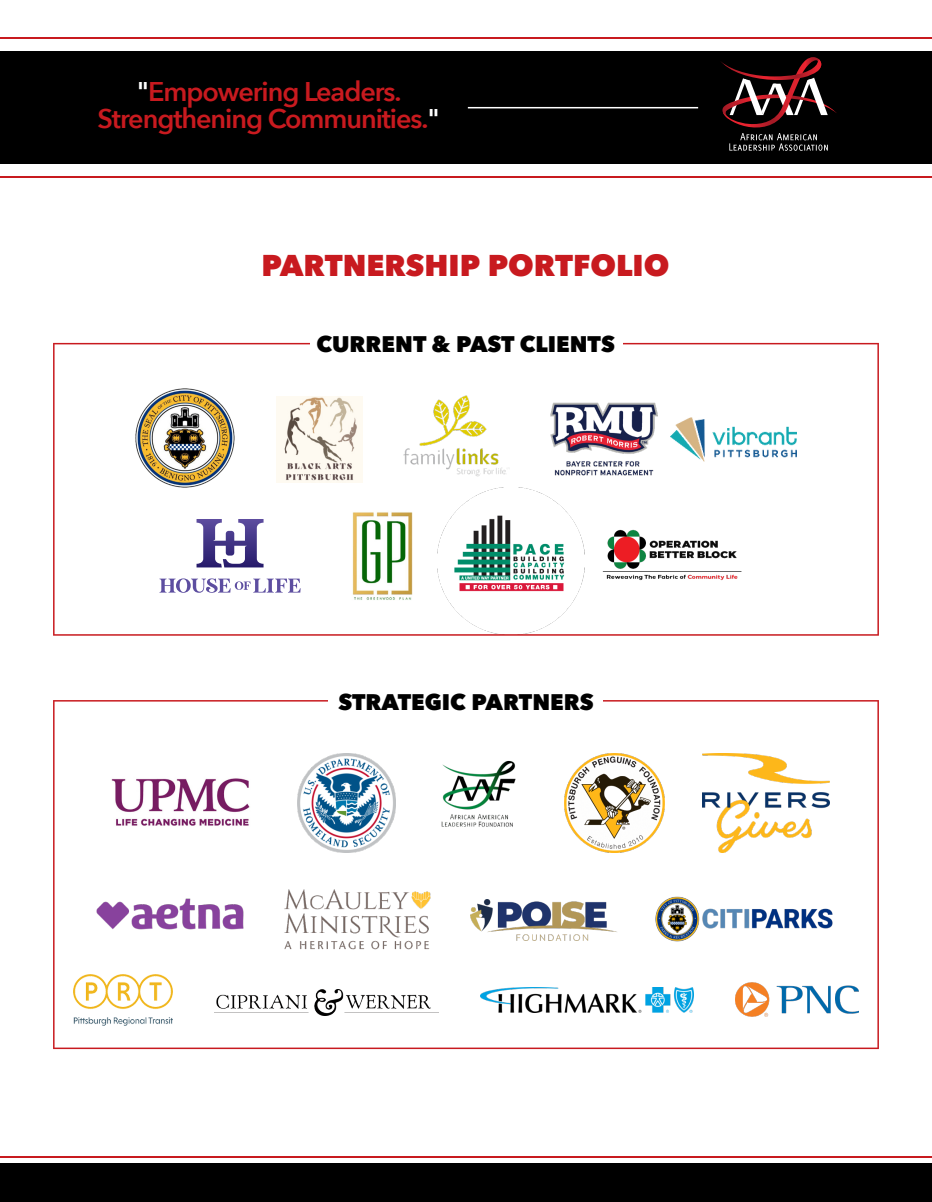
<style>
.page{position:relative;width:932px;height:1202px;background:#fff}
.page>*{position:absolute;margin:0;border:0;box-sizing:border-box;transform-origin:0 0}
.t1{font:800 30px "Avenir Next";color:#c81a1f}
.t2{font:600 27px/27px "Avenir Next";letter-spacing:-.04em;color:#c81a1f;text-align:center}
.t3{font:800 22.5px "Avenir Next";color:#000}
.s1{color:#fff}
</style>
<div class="page">
<div style="left:0;top:1163px;width:932px;height:38px;background:#000"></div>
<hr style="left:0;top:1156px;width:931px;height:2px;background:#c81a1f">
<svg style="left:53px;top:700px;width:825px;height:349px"></svg>
<div style="left:329px;top:692px;width:274px;height:18px;background:#fff"></div>
<svg style="left:53px;top:343px;width:825px;height:292px"></svg>
<div style="left:309px;top:335px;width:313px;height:18px;background:#fff"></div>
<div style="left:0;top:51px;width:932px;height:113px;background:#000"></div>
<hr style="left:0;top:176px;width:931px;height:2px;background:#c81a1f">
<hr style="left:0;top:37px;width:932px;height:2px;background:#c81a1f">
<hr style="left:468px;top:107px;width:230px;height:1px;background:#fff">
<svg style="left:721px;top:57px;width:115px;height:94px"></svg>
<p class="t2" style="left:98px;top:79px;width:343px"><span class="s1">"</span>Empowering Leaders.<br>Strengthening Communities.<span class="s1">"</span></p>
<p class="t1" style="left:261px;top:246px;width:409px">PARTNERSHIP PORTFOLIO</p>
<p class="t3" style="left:316px;top:330px;width:300px">CURRENT &amp; PAST CLIENTS</p>
<p class="t3" style="left:338px;top:687px;width:257px">STRATEGIC PARTNERS</p>
</div>
